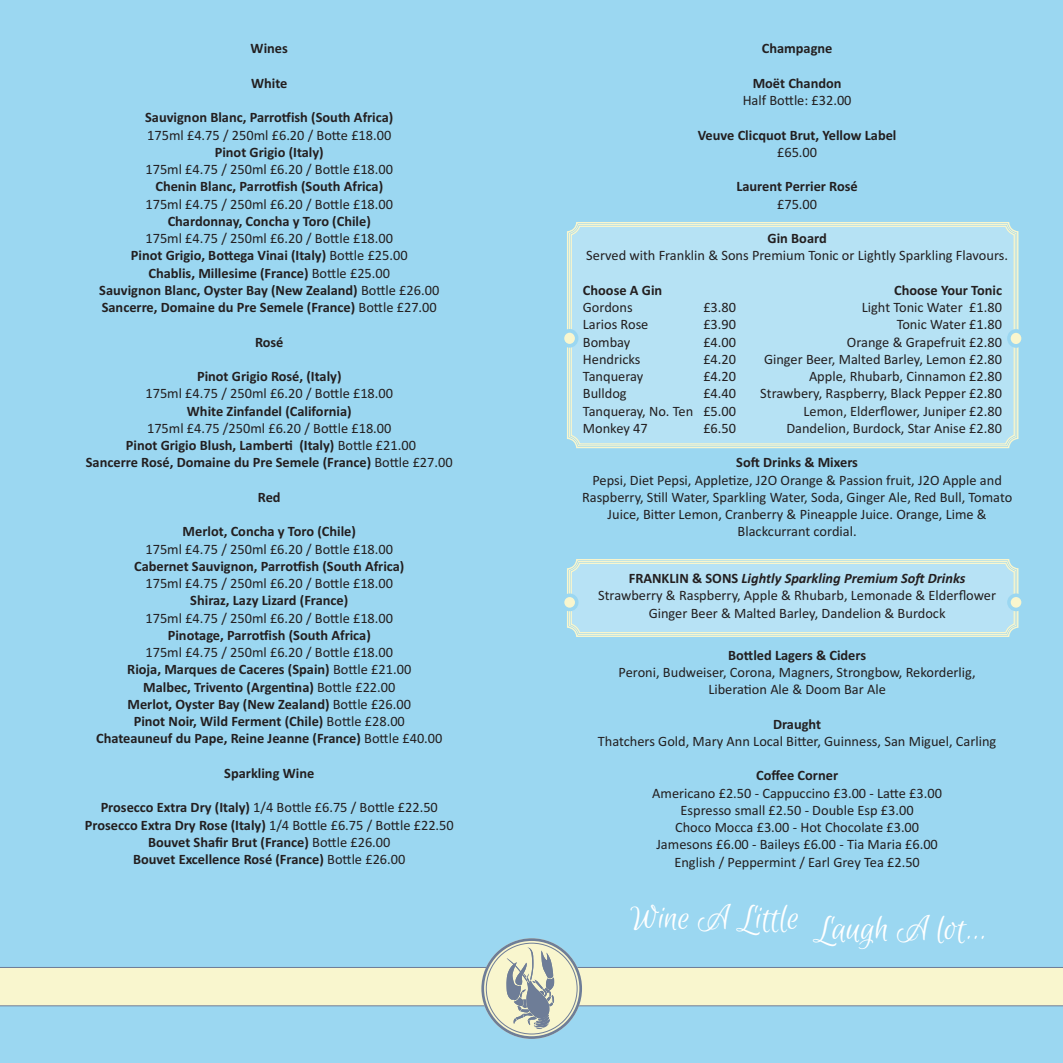
<style>
.page{position:relative;width:1063px;height:1063px;background:#9bd7f1}
.page>*{position:absolute;margin:0;border:0;box-sizing:border-box;transform-origin:0 0}
.t1{font:37.75px "Euphoria Script";color:#fff}
.t2{font:14.38px/17.2px "Calibri";color:#231f20;text-align:center}
.t3{font:700 14.38px/17.2px "Calibri";color:#231f20;text-align:center}
.s1{font-weight:400}
.s2{font-weight:700}
.s3{font-weight:700;font-style:italic}
</style>
<div class="page">
<svg style="left:567px;top:559px;width:452px;height:78px;background:#bde3f0"></svg>
<svg style="left:567px;top:222px;width:452px;height:227px;background:#d7ead9"></svg>
<div style="left:570px;top:225px;width:446px;height:221px;background:#b6e2f4"></div>
<svg style="left:0;top:938px;width:1063px;height:101px"></svg>
<div style="left:1007px;top:329px;width:18px;height:19px;background:#9bd7f1;border-radius:50%"></div>
<div style="left:1011px;top:333px;width:10px;height:11px;background:#f9f6ce;border-radius:50%"></div>
<div style="left:561px;top:329px;width:17px;height:19px;background:#9bd7f1;border-radius:50%"></div>
<div style="left:564px;top:333px;width:11px;height:11px;background:#f9f6ce;border-radius:50%"></div>
<div style="left:1007px;top:593px;width:18px;height:18px;background:#9bd7f1;border-radius:50%"></div>
<div style="left:1011px;top:597px;width:10px;height:11px;background:#f9f6ce;border-radius:50%"></div>
<div style="left:561px;top:594px;width:18px;height:17px;background:#9bd7f1;border-radius:50%"></div>
<div style="left:564px;top:597px;width:11px;height:11px;background:#f9f6ce;border-radius:50%"></div>
<p class="t3" style="left:251px;top:40px;width:39px">Wines</p>
<p class="t3" style="left:251px;top:74px;width:38px">White</p>
<p class="t3" style="left:145px;top:109px;width:250px">Sauvignon Blanc, Parrotfish (South Africa)</p>
<p class="t2" style="left:147px;top:126px;width:246px">175ml £4.75 / 250ml £6.20 / Botte £18.00</p>
<p class="t3" style="left:215px;top:143px;width:111px">Pinot Grigio (Italy)</p>
<p class="t2" style="left:145px;top:160px;width:249px">175ml £4.75 / 250ml £6.20 / Bottle £18.00</p>
<p class="t3" style="left:155px;top:178px;width:229px">Chenin Blanc, Parrotfish (South Africa)</p>
<p class="t2" style="left:145px;top:195px;width:249px">175ml £4.75 / 250ml £6.20 / Bottle £18.00</p>
<p class="t3" style="left:168px;top:212px;width:205px">Chardonnay, Concha y Toro (Chile)</p>
<p class="t3" style="left:99px;top:229px;width:342px"><span class="s1">175ml £4.75 / 250ml £6.20 / Bottle £18.00<br></span>Pinot Grigio, Bottega Vinai (Italy) <span class="s1">Bottle £25.00<br></span>Chablis, Millesime (France) <span class="s1">Bottle £25.00<br></span>Sauvignon Blanc, Oyster Bay (New Zealand) <span class="s1">Bottle £26.00<br></span>Sancerre, Domaine du Pre Semele (France) <span class="s1">Bottle £27.00</span></p>
<p class="t3" style="left:255px;top:333px;width:30px">Rosé</p>
<p class="t3" style="left:197px;top:367px;width:146px">Pinot Grigio Rosé, (Italy)</p>
<p class="t2" style="left:145px;top:385px;width:249px">175ml £4.75 / 250ml £6.20 / Bottle £18.00</p>
<p class="t3" style="left:187px;top:402px;width:166px">White Zinfandel (California)</p>
<p class="t3" style="left:86px;top:419px;width:368px"><span class="s1">175ml £4.75 /250ml £6.20 / Bottle £18.00<br></span>Pinot Grigio Blush, Lamberti (Italy) <span class="s1">Bottle £21.00<br></span>Sancerre Rosé, Domaine du Pre Semele (France) <span class="s1">Bottle £27.00</span></p>
<p class="t3" style="left:258px;top:488px;width:24px">Red</p>
<p class="t3" style="left:183px;top:523px;width:175px">Merlot, Concha y Toro (Chile)</p>
<p class="t2" style="left:145px;top:540px;width:249px">175ml £4.75 / 250ml £6.20 / Bottle £18.00</p>
<p class="t3" style="left:134px;top:557px;width:272px">Cabernet Sauvignon, Parrotfish (South Africa)</p>
<p class="t2" style="left:145px;top:574px;width:249px">175ml £4.75 / 250ml £6.20 / Bottle £18.00</p>
<p class="t3" style="left:190px;top:592px;width:159px">Shiraz, Lazy Lizard (France)</p>
<p class="t2" style="left:145px;top:609px;width:249px">175ml £4.75 / 250ml £6.20 / Bottle £18.00</p>
<p class="t3" style="left:168px;top:626px;width:205px">Pinotage, Parrotfish (South Africa)</p>
<p class="t3" style="left:96px;top:643px;width:348px"><span class="s1">175ml £4.75 / 250ml £6.20 / Bottle £18.00<br></span>Rioja, Marques de Caceres (Spain) <span class="s1">Bottle £21.00<br></span>Malbec, Trivento (Argentina) <span class="s1">Bottle £22.00<br></span>Merlot, Oyster Bay (New Zealand) <span class="s1">Bottle £26.00<br></span>Pinot Noir, Wild Ferment (Chile) <span class="s1">Bottle £28.00<br></span>Chateauneuf du Pape, Reine Jeanne (France) <span class="s1">Bottle £40.00</span></p>
<p class="t3" style="left:224px;top:764px;width:91px">Sparkling Wine</p>
<p class="t3" style="left:85px;top:799px;width:371px">Prosecco Extra Dry (Italy) <span class="s1">1/4 Bottle £6.75 / Bottle £22.50<br></span>Prosecco Extra Dry Rose (Italy) <span class="s1">1/4 Bottle £6.75 / Bottle £22.50<br></span>Bouvet Shafir Brut (France) <span class="s1">Bottle £26.00<br></span>Bouvet Excellence Rosé (France) <span class="s1">Bottle £26.00</span></p>
<p class="t3" style="left:762px;top:40px;width:72px">Champagne</p>
<p class="t3" style="left:753px;top:74px;width:90px">Moët Chandon</p>
<p class="t2" style="left:743px;top:91px;width:110px">Half Bottle: £32.00</p>
<p class="t3" style="left:698px;top:126px;width:200px">Veuve Clicquot Brut, Yellow Label</p>
<p class="t2" style="left:777px;top:143px;width:42px">£65.00</p>
<p class="t3" style="left:736px;top:178px;width:123px">Laurent Perrier Rosé</p>
<p class="t2" style="left:777px;top:195px;width:42px">£75.00</p>
<p class="t3" style="left:768px;top:229px;width:61px">Gin Board</p>
<p class="t2" style="left:586px;top:247px;width:423px">Served with Franklin &amp; Sons Premium Tonic or Lightly Sparkling Flavours.</p>
<p class="t3" style="left:583px;top:281px;width:81px">Choose A Gin</p>
<p class="t3" style="left:894px;top:281px;width:109px">Choose Your Tonic</p>
<p class="t2" style="left:583px;top:298px;width:51px">Gordons</p>
<p class="t2" style="left:703px;top:298px;width:34px">£3.80</p>
<p class="t2" style="left:862px;top:298px;width:142px">Light Tonic Water £1.80</p>
<p class="t2" style="left:583px;top:316px;width:67px">Larios Rose</p>
<p class="t2" style="left:703px;top:316px;width:34px">£3.90</p>
<p class="t2" style="left:897px;top:316px;width:107px">Tonic Water £1.80</p>
<p class="t2" style="left:583px;top:333px;width:49px">Bombay</p>
<p class="t2" style="left:703px;top:333px;width:34px">£4.00</p>
<p class="t2" style="left:847px;top:333px;width:157px">Orange &amp; Grapefruit £2.80</p>
<p class="t2" style="left:583px;top:350px;width:59px">Hendricks</p>
<p class="t2" style="left:703px;top:350px;width:34px">£4.20</p>
<p class="t2" style="left:764px;top:350px;width:240px">Ginger Beer, Malted Barley, Lemon £2.80</p>
<p class="t2" style="left:583px;top:367px;width:62px">Tanqueray</p>
<p class="t2" style="left:703px;top:367px;width:34px">£4.20</p>
<p class="t2" style="left:809px;top:367px;width:195px">Apple, Rhubarb, Cinnamon £2.80</p>
<p class="t2" style="left:583px;top:385px;width:45px">Bulldog</p>
<p class="t2" style="left:703px;top:385px;width:34px">£4.40</p>
<p class="t2" style="left:760px;top:385px;width:243px">Strawbery, Raspberry, Black Pepper £2.80</p>
<p class="t2" style="left:583px;top:402px;width:155px">Tanqueray, No. Ten £5.00</p>
<p class="t2" style="left:804px;top:402px;width:200px">Lemon, Elderflower, Juniper £2.80</p>
<p class="t2" style="left:583px;top:419px;width:66px">Monkey 47</p>
<p class="t2" style="left:703px;top:419px;width:34px">£6.50</p>
<p class="t2" style="left:786px;top:419px;width:217px">Dandelion, Burdock, Star Anise £2.80</p>
<p class="t3" style="left:736px;top:454px;width:123px">Soft Drinks &amp; Mixers</p>
<p class="t2" style="left:582px;top:471px;width:432px">Pepsi, Diet Pepsi, Appletize, J2O Orange &amp; Passion fruit, J2O Apple and Raspberry, Still Water, Sparkling Water, Soda, Ginger Ale, Red Bull, Tomato Juice, Bitter Lemon, Cranberry &amp; Pineapple Juice. Orange, Lime &amp; Blackcurrant cordial.</p>
<p class="t2" style="left:598px;top:569px;width:399px"><span class="s2">FRANKLIN &amp; SONS</span> <span class="s3">Lightly Sparkling Premium Soft Drinks<br></span>Strawberry &amp; Raspberry, Apple &amp; Rhubarb, Lemonade &amp; Elderflower<br>Ginger Beer &amp; Malted Barley, Dandelion &amp; Burdock</p>
<p class="t3" style="left:728px;top:646px;width:140px">Bottled Lagers &amp; Ciders</p>
<p class="t2" style="left:619px;top:663px;width:359px">Peroni, Budweiser, Corona, Magners, Strongbow, Rekorderlig,<br>Liberation Ale &amp; Doom Bar Ale</p>
<p class="t3" style="left:773px;top:715px;width:50px">Draught</p>
<p class="t2" style="left:598px;top:732px;width:400px">Thatchers Gold, Mary Ann Local Bitter, Guinness, San Miguel, Carling</p>
<p class="t3" style="left:756px;top:767px;width:83px">Coffee Corner</p>
<p class="t2" style="left:652px;top:784px;width:291px">Americano £2.50 - Cappuccino £3.00 - Latte £3.00<br>Espresso small £2.50 - Double Esp £3.00<br>Choco Mocca £3.00 - Hot Chocolate £3.00<br>Jamesons £6.00 - Baileys £6.00 - Tia Maria £6.00<br>English / Peppermint / Earl Grey Tea £2.50</p>
<h1 class="t1" style="left:630px;top:900px;width:358px">Wine A Little Laugh A lot...</h1>
</div>
